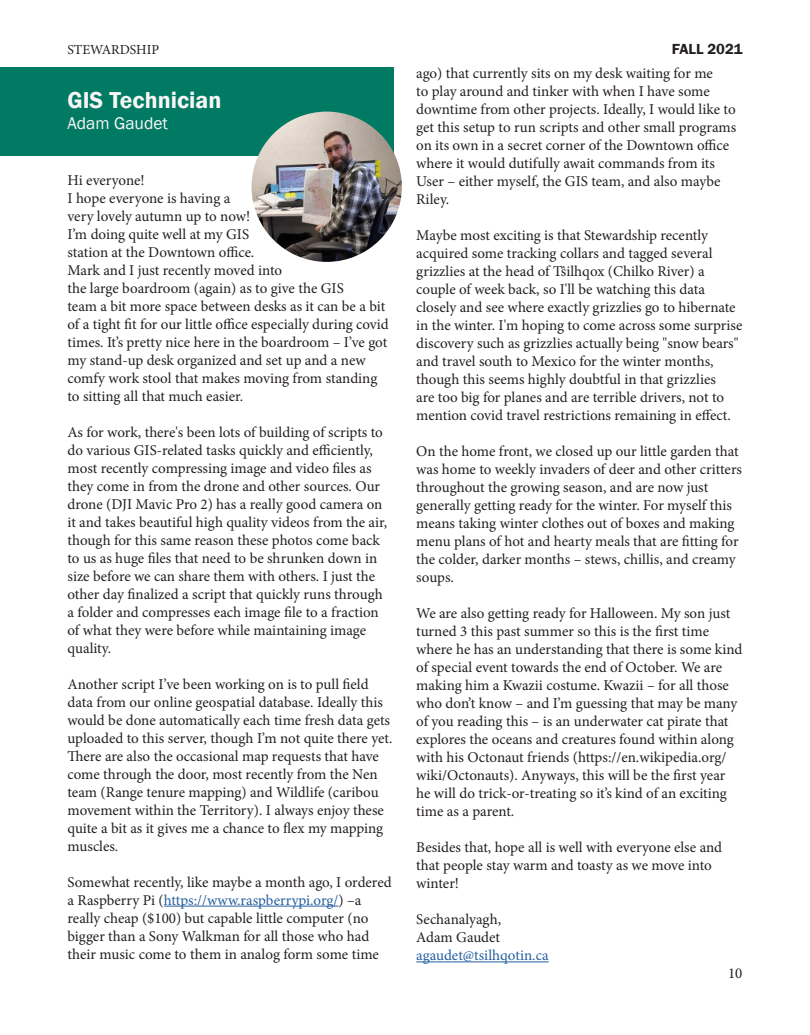
<style>
.page{position:relative;width:810px;height:1035px;background:#fff}
.page>*{position:absolute;margin:0;border:0;box-sizing:border-box;transform-origin:0 0}
.t1{font:600 23.75px "Franklin Gothic";color:#f7f6f5}
.t2{font:17.5px "Franklin Gothic";color:#f7f6f5}
.t3{font:15px/18px "Minion Pro";letter-spacing:-.005em;color:#241f1f}
.t4{font:15px "Minion Pro";color:#255fa0}
.t5{font:600 15px "Franklin Gothic";color:#241f1f}
.t6{font:13.75px "Minion Pro";color:#241f1f}
.s1{color:#255fa0}
</style>
<div class="page">
<div style="left:0;top:68px;width:394px;height:88px;background:#007a63"></div>
<hr style="left:416px;top:962px;width:133px;height:1px;background:#255fa0">
<hr style="left:164px;top:906px;width:175px;height:1px;background:#255fa0">
<img style="left:252px;top:112px;width:150px;height:150px;border-radius:75px">
<p class="t6" style="left:68px;top:40px;width:93px">STEWARDSHIP</p>
<h1 class="t1" style="left:68px;top:85px;width:155px">GIS Technician</h1>
<p class="t2" style="left:68px;top:112px;width:102px">Adam Gaudet</p>
<p class="t3" style="left:68px;top:171px;width:323px">Hi everyone!<br>I hope everyone is having a<br>very lovely autumn up to now!<br>I’m doing quite well at my GIS<br>station at the Downtown office.<br>Mark and I just recently moved into<br>the large boardroom (again) as to give the GIS<br>team a bit more space between desks as it can be a bit of a tight fit for our little office especially during covid times. It’s pretty nice here in the boardroom – I’ve got my stand-up desk organized and set up and a new comfy work stool that makes moving from standing to sitting all that much easier.</p>
<p class="t3" style="left:68px;top:423px;width:321px">As for work, there's been lots of building of scripts to do various GIS-related tasks quickly and efficiently, most recently compressing image and video files as they come in from the drone and other sources. Our drone (DJI Mavic Pro 2) has a really good camera on it and takes beautiful high quality videos from the air, though for this same reason these photos come back to us as huge files that need to be shrunken down in size before we can share them with others. I just the other day finalized a script that quickly runs through a folder and compresses each image file to a fraction of what they were before while maintaining image quality.</p>
<p class="t3" style="left:68px;top:675px;width:327px">Another script I’ve been working on is to pull field data from our online geospatial database. Ideally this would be done automatically each time fresh data gets uploaded to this server, though I’m not quite there yet.<br>There are also the occasional map requests that have come through the door, most recently from the Nen team (Range tenure mapping) and Wildlife (caribou movement within the Territory). I always enjoy these quite a bit as it gives me a chance to flex my mapping muscles.</p>
<p class="t3" style="left:68px;top:873px;width:326px">Somewhat recently, like maybe a month ago, I ordered a Raspberry Pi (<span class="s1">https://www.raspberrypi.org/</span>) –a really cheap ($100) but capable little computer (no bigger than a Sony Walkman for all those who had their music come to them in analog form some time</p>
<p class="t5" style="left:672px;top:40px;width:72px">FALL 2021</p>
<p class="t3" style="left:416px;top:65px;width:322px">ago) that currently sits on my desk waiting for me<br>to play around and tinker with when I have some downtime from other projects. Ideally, I would like to get this setup to run scripts and other small programs on its own in a secret corner of the Downtown office where it would dutifully await commands from its User – either myself, the GIS team, and also maybe Riley.</p>
<p class="t3" style="left:416px;top:227px;width:328px">Maybe most exciting is that Stewardship recently acquired some tracking collars and tagged several grizzlies at the head of Tŝilhqox (Chilko River) a couple of week back, so I'll be watching this data closely and see where exactly grizzlies go to hibernate in the winter. I'm hoping to come across some surprise discovery such as grizzlies actually being "snow bears" and travel south to Mexico for the winter months, though this seems highly doubtful in that grizzlies<br>are too big for planes and are terrible drivers, not to mention covid travel restrictions remaining in effect.</p>
<p class="t3" style="left:416px;top:443px;width:327px">On the home front, we closed up our little garden that was home to weekly invaders of deer and other critters throughout the growing season, and are now just generally getting ready for the winter. For myself this means taking winter clothes out of boxes and making menu plans of hot and hearty meals that are fitting for the colder, darker months – stews, chillis, and creamy soups.</p>
<p class="t3" style="left:416px;top:605px;width:328px">We are also getting ready for Halloween. My son just turned 3 this past summer so this is the first time where he has an understanding that there is some kind of special event towards the end of October. We are making him a Kwazii costume. Kwazii – for all those who don’t know – and I’m guessing that may be many of you reading this – is an underwater cat pirate that explores the oceans and creatures found within along with his Octonaut friends (https://en.wikipedia.org/ wiki/Octonauts). Anyways, this will be the first year he will do trick-or-treating so it’s kind of an exciting time as a parent.</p>
<p class="t3" style="left:416px;top:839px;width:307px">Besides that, hope all is well with everyone else and that people stay warm and toasty as we move into winter!</p>
<p class="t3" style="left:416px;top:911px;width:86px">Sechanalyagh,<br>Adam Gaudet</p>
<p class="t4" style="left:416px;top:946px;width:134px">agaudet@tsilhqotin.ca</p>
<p class="t3" style="left:728px;top:965px;width:16px">10</p>
</div>
